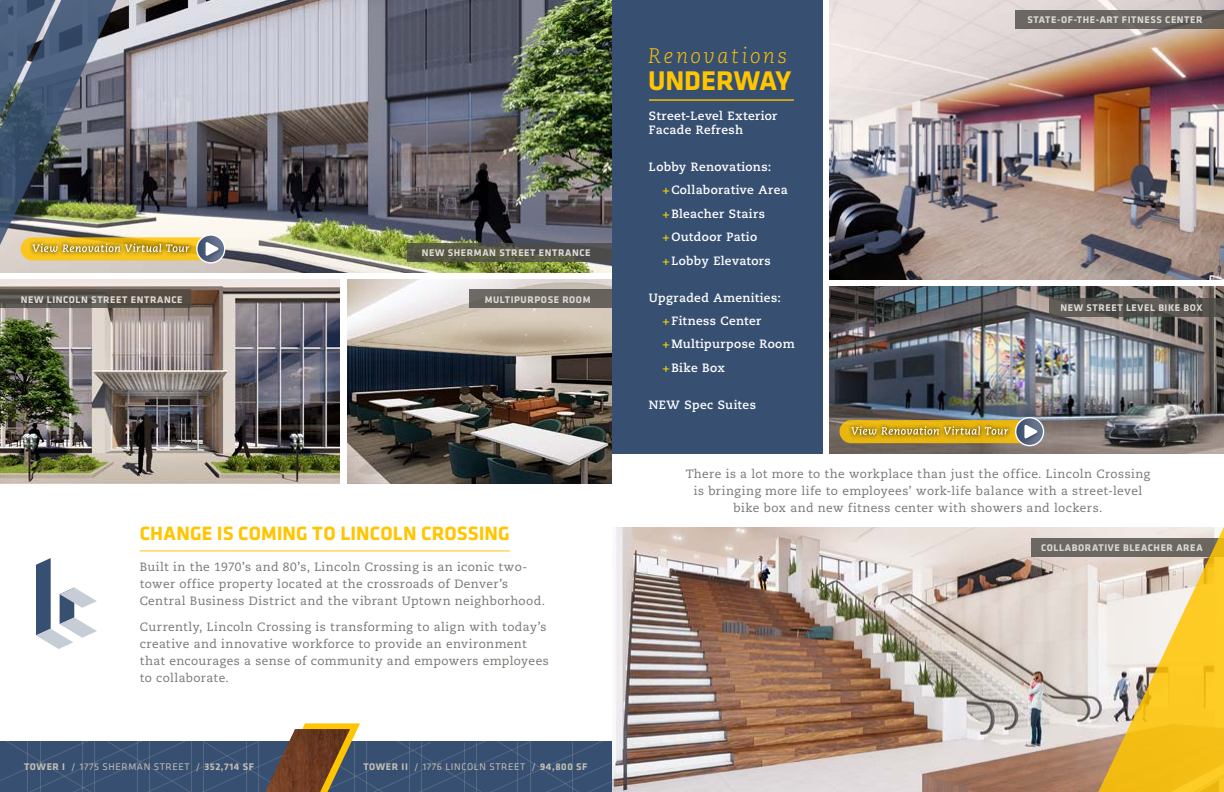
<style>
.page{position:relative;width:1224px;height:792px;background:#fff}
.page>*{position:absolute;margin:0;border:0;box-sizing:border-box;transform-origin:0 0}
.t1{font:700 28px "Klavika Basic";color:#ffc500}
.t2{font:italic 300 21px "Caecilia LT Pro 46";letter-spacing:.13em;color:#ffc500}
.t3{font:700 20px "Klavika Basic";letter-spacing:.005em;color:#ffc500}
.t4{font:12px/17px "Caecilia LT Pro 55 Roman";letter-spacing:.035em;color:#757470}
.t5{font:700 12px/23.4px "Caecilia LT Pro 75";letter-spacing:.03em;color:#fff}
.t6{font:700 10px "Klavika Basic";letter-spacing:.06em;color:#dcd9d5}
.t7{font:10px "Klavika Basic";letter-spacing:.06em;color:#c1bdb2}
.s1{font-weight:700}
.s2{color:#fdda00}
</style>
<div class="page">
<img style="left:612px;top:528px;width:480px;height:264px">
<img style="left:830px;top:287px;width:394px;height:167px">
<img style="left:347px;top:279px;width:265px;height:205px">
<img style="left:830px;top:0;width:394px;height:280px">
<img style="left:0;top:0;width:612px;height:272px">
<img style="left:0;top:280px;width:340px;height:204px">
<svg style="left:0;top:723px;width:612px;height:69px"></svg>
<img style="left:265px;top:729px;width:85px;height:63px">
<div style="left:612px;top:0;width:211px;height:453px;background:#375072"></div>
<svg style="left:1015px;top:10px;width:209px;height:19px;background:#67635f"></svg>
<div style="left:1031px;top:538px;width:193px;height:19px;background:#6c6762"></div>
<svg style="left:1049px;top:298px;width:175px;height:19px;background:#53514c"></svg>
<svg style="left:36px;top:558px;width:61px;height:91px"></svg>
<hr style="left:140px;top:550px;width:370px;height:1px;background:#ffc500">
<hr style="left:649px;top:99px;width:145px;height:2px;background:#ffc500">
<svg style="left:1092px;top:527px;width:132px;height:265px;background:#e3c675"></svg>
<svg style="left:408px;top:243px;width:204px;height:19px;background:#535446"></svg>
<div style="left:470px;top:290px;width:142px;height:18px;background:#67635d"></div>
<svg style="left:0;top:290px;width:190px;height:18px;background:#565049"></svg>
<div style="left:840px;top:420px;width:193px;height:23px;background:#e9b60e;border-radius:12px"></div>
<svg style="left:1015px;top:417px;width:29px;height:29px"></svg>
<svg style="left:1016px;top:418px;width:27px;height:27px"></svg>
<div style="left:1023px;top:423px;width:18px;height:19px;background:#000;opacity:.27"></div>
<svg style="left:1023px;top:422px;width:17px;height:20px"></svg>
<div style="left:847px;top:422px;width:165px;height:17px;background:#000;opacity:.86"></div>
<svg style="left:851px;top:426px;width:157px;height:9px"></svg>
<svg style="left:21px;top:237px;width:193px;height:23px"></svg>
<svg style="left:196px;top:234px;width:29px;height:30px"></svg>
<svg style="left:198px;top:236px;width:26px;height:26px"></svg>
<div style="left:204px;top:241px;width:18px;height:19px;background:#000;opacity:.27"></div>
<svg style="left:204px;top:239px;width:17px;height:20px"></svg>
<div style="left:28px;top:240px;width:165px;height:17px;background:#000;opacity:.86"></div>
<img style="left:0;top:0;width:189px;height:256px">
<p class="t6" style="left:422px;top:246px;width:170px">NEW SHERMAN STREET ENTRANCE</p>
<p class="t6" style="left:21px;top:292px;width:163px">NEW LINCOLN STREET ENTRANCE</p>
<p class="t6" style="left:485px;top:292px;width:107px">MULTIPURPOSE ROOM</p>
<h3 class="t3" style="left:140px;top:519px;width:372px">CHANGE IS COMING TO LINCOLN CROSSING</h3>
<p class="t4" style="left:140px;top:558px;width:407px">Built in the 1970’s and 80’s, Lincoln Crossing is an iconic two&shy;tower office property located at the crossroads of Denver’s<br>Central Business District and the vibrant Uptown neighborhood.</p>
<p class="t4" style="left:140px;top:618px;width:411px">Currently, Lincoln Crossing is transforming to align with today’s creative and innovative workforce to provide an environment that encourages a sense of community and empowers employees to collaborate.</p>
<p class="t7" style="left:24px;top:760px;width:231px"><span class="s1">TOWER I</span> / 1775 SHERMAN STREET / <span class="s1">352,714 SF</span></p>
<p class="t7" style="left:363px;top:760px;width:226px"><span class="s1">TOWER II</span> / 1776 LINCOLN STREET / <span class="s1">94,800 SF</span></p>
<h2 class="t2" style="left:648px;top:42px;width:141px">Renovations</h2>
<h1 class="t1" style="left:648px;top:60px;width:145px">UNDERWAY</h1>
<p class="t5" style="left:649px;top:108px;width:130px;line-height:14.4px">Street-Level Exterior<br>Facade Refresh</p>
<p class="t5" style="left:662px;top:155px;width:127px;text-indent:-14px">Lobby Renovations: <span class="s2">+</span>Collaborative Area <span class="s2">+</span>Bleacher Stairs <span class="s2">+</span>Outdoor Patio <span class="s2">+</span>Lobby Elevators</p>
<p class="t5" style="left:662px;top:285px;width:134px;text-indent:-14px">Upgraded Amenities: <span class="s2">+</span>Fitness Center <span class="s2">+</span>Multipurpose Room <span class="s2">+</span>Bike Box</p>
<p class="t5" style="left:649px;top:392px;width:109px">NEW Spec Suites</p>
<p class="t6" style="left:1027px;top:13px;width:177px">STATE-OF-THE-ART FITNESS CENTER</p>
<p class="t6" style="left:1060px;top:301px;width:144px">NEW STREET LEVEL BIKE BOX</p>
<p class="t4" style="left:686px;top:465px;width:466px;text-align:center">There is a lot more to the workplace than just the office. Lincoln Crossing is bringing more life to employees’ work-life balance with a street-level bike box and new fitness center with showers and lockers.</p>
<p class="t6" style="left:1041px;top:540px;width:163px">COLLABORATIVE BLEACHER AREA</p>
</div>
